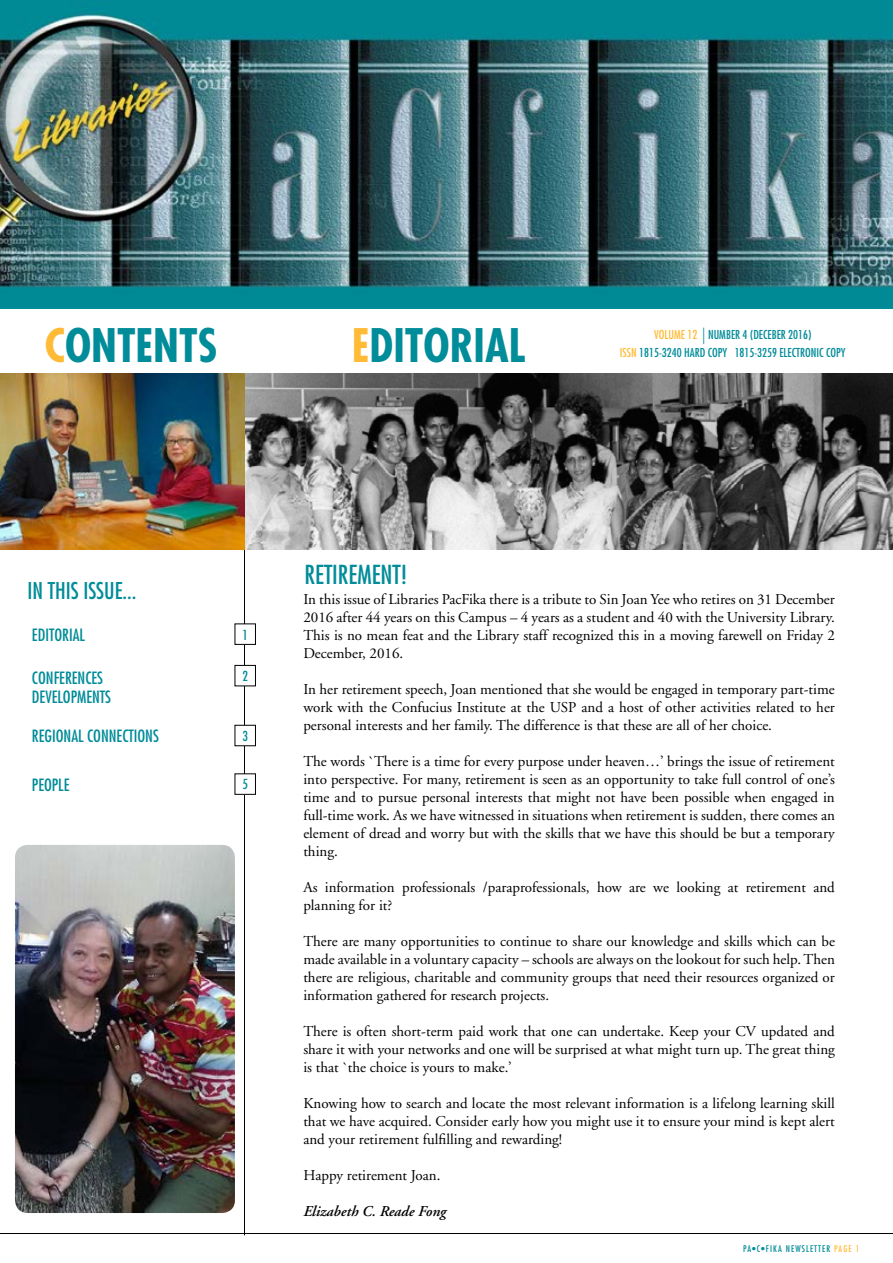
<style>
.page{position:relative;width:893px;height:1263px;background:#fff}
.page>*{position:absolute;margin:0;border:0;box-sizing:border-box;transform-origin:0 0}
.t1{font:700 condensed 45px "Futura";color:#008c99}
.t2{font:condensed 25.5px "Futura";color:#008c99}
.t3{font:condensed 22.5px "Futura";color:#008c99}
.t4{font:condensed 16.5px "Futura";color:#008c99}
.t5{font:15px/18px "Adobe Garamond";color:#000;text-align:justify}
.t6{font:italic 600 15px "Adobe Garamond";color:#000}
.t7{font:condensed 13.5px "Futura";color:#008c99}
.t8{font:condensed 12px/18px "Futura";color:#008c99}
.t9{font:condensed 9px "Futura";letter-spacing:.12em;color:#008c99}
.s1{color:#ffbb36}
.s2{font-weight:300;font-size:16.5px}
</style>
<div class="page">
<hr style="left:0;top:1233px;width:893px;height:1px;background:#000">
<img style="left:0;top:0;width:893px;height:306px">
<hr style="left:244px;top:373px;width:1px;height:862px;background:#000">
<img style="left:0;top:373px;width:893px;height:177px">
<div style="left:235px;top:624px;width:20px;height:20px;background:#fff"></div>
<div style="left:235px;top:623px;width:21px;height:22px;border:1px solid #000"></div>
<div style="left:235px;top:665px;width:20px;height:21px;background:#fff"></div>
<div style="left:235px;top:665px;width:21px;height:21px;border:1px solid #000"></div>
<div style="left:235px;top:725px;width:20px;height:21px;background:#fff"></div>
<div style="left:235px;top:725px;width:21px;height:21px;border:1px solid #000"></div>
<div style="left:235px;top:774px;width:20px;height:20px;background:#fff"></div>
<div style="left:235px;top:773px;width:21px;height:22px;border:1px solid #000"></div>
<img style="left:15px;top:845px;width:220px;height:368px">
<h1 class="t1" style="left:45px;top:316px;width:174px"><span class="s1">C</span>ONTENTS</h1>
<h1 class="t1" style="left:352px;top:316px;width:175px"><span class="s1">E</span>DITORIAL</h1>
<p class="t8" style="left:620px;top:325px;width:193px;text-indent:34px"><span class="s1">VOLUME 12</span> <span class="s2">|</span> NUMBER 4 (DECEBER 2016)<br><span class="s1">ISSN</span> 1815-3240 HARD COPY 1815-3259 ELECTR</p>
<p class="t8" style="left:805px;top:343px;width:42px">ONIC COPY</p>
<h3 class="t3" style="left:28px;top:577px;width:110px">IN THIS ISSUE...</h3>
<p class="t4" style="left:32px;top:624px;width:37px">EDITORIAL</p>
<p class="t7" style="left:242px;top:626px;width:7px">1</p>
<p class="t4" style="left:32px;top:667px;width:73px">CONFERENCES</p>
<p class="t7" style="left:242px;top:667px;width:7px">2</p>
<p class="t4" style="left:32px;top:687px;width:62px">DEVELOPMENTS</p>
<p class="t4" style="left:32px;top:726px;width:76px">REGIONAL CONNECTI</p>
<p class="t4" style="left:137px;top:726px;width:15px">ONS</p>
<p class="t7" style="left:242px;top:727px;width:7px">3</p>
<p class="t4" style="left:32px;top:774px;width:39px">PEO PLE</p>
<p class="t7" style="left:242px;top:776px;width:7px">5</p>
<h2 class="t2" style="left:305px;top:559px;width:20px">RETIRE</h2>
<h2 class="t2" style="left:357px;top:559px;width:51px">MENT!</h2>
<p class="t5" style="left:303px;top:590px;width:533px">In this issue of Libraries PacFika there is a tribute to Sin Joan Yee who retires on 31 December 2016 after 44 years on this Campus – 4 years as a student and 40 with the University Library.<br>This is no mean feat and the Library staff recognized this in a moving farewell on Friday 2<br>December, 2016.</p>
<p class="t5" style="left:303px;top:680px;width:533px">In her retirement speech, Joan mentioned that she would be engaged in temporary part-time work with the Confucius Institute at the USP and a host of other activities related to her personal interests and her family. The difference is that these are all of her choice.</p>
<p class="t5" style="left:303px;top:752px;width:533px">The words `There is a time for every purpose under heaven…’ brings the issue of retirement into perspective. For many, retirement is seen as an opportunity to take full control of one’s time and to pursue personal interests that might not have been possible when engaged in full-time work. As we have witnessed in situations when retirement is sudden, there comes an element of dread and worry but with the skills that we have this should be but a temporary thing.</p>
<p class="t5" style="left:303px;top:878px;width:533px">As information professionals /paraprofessionals, how are we looking at retirement and planning for it?</p>
<p class="t5" style="left:303px;top:932px;width:533px">There are many opportunities to continue to share our knowledge and skills which can be made available in a voluntary capacity – schools are always on the lookout for such help. Then there are religious, charitable and community groups that need their resources organized or information gathered for research projects.</p>
<p class="t5" style="left:303px;top:1022px;width:533px">There is often short-term paid work that one can undertake. Keep your CV updated and share it with your networks and one will be surprised at what might turn up. The great thing is that `the choice is yours to make.’</p>
<p class="t5" style="left:303px;top:1094px;width:533px">Knowing how to search and locate the most relevant information is a lifelong learning skill that we have acquired. Consider early how you might use it to ensure your mind is kept alert and your retirement fulfilling and rewarding!</p>
<p class="t5" style="left:303px;top:1166px;width:139px">Happy retirement Joan.</p>
<p class="t6" style="left:303px;top:1203px;width:145px">Elizabeth C. Reade Fong</p>
<p class="t9" style="left:743px;top:1243px;width:118px">PA•C•FIKA NEWSLETTER <span class="s1">PAGE 1</span></p>
</div>
